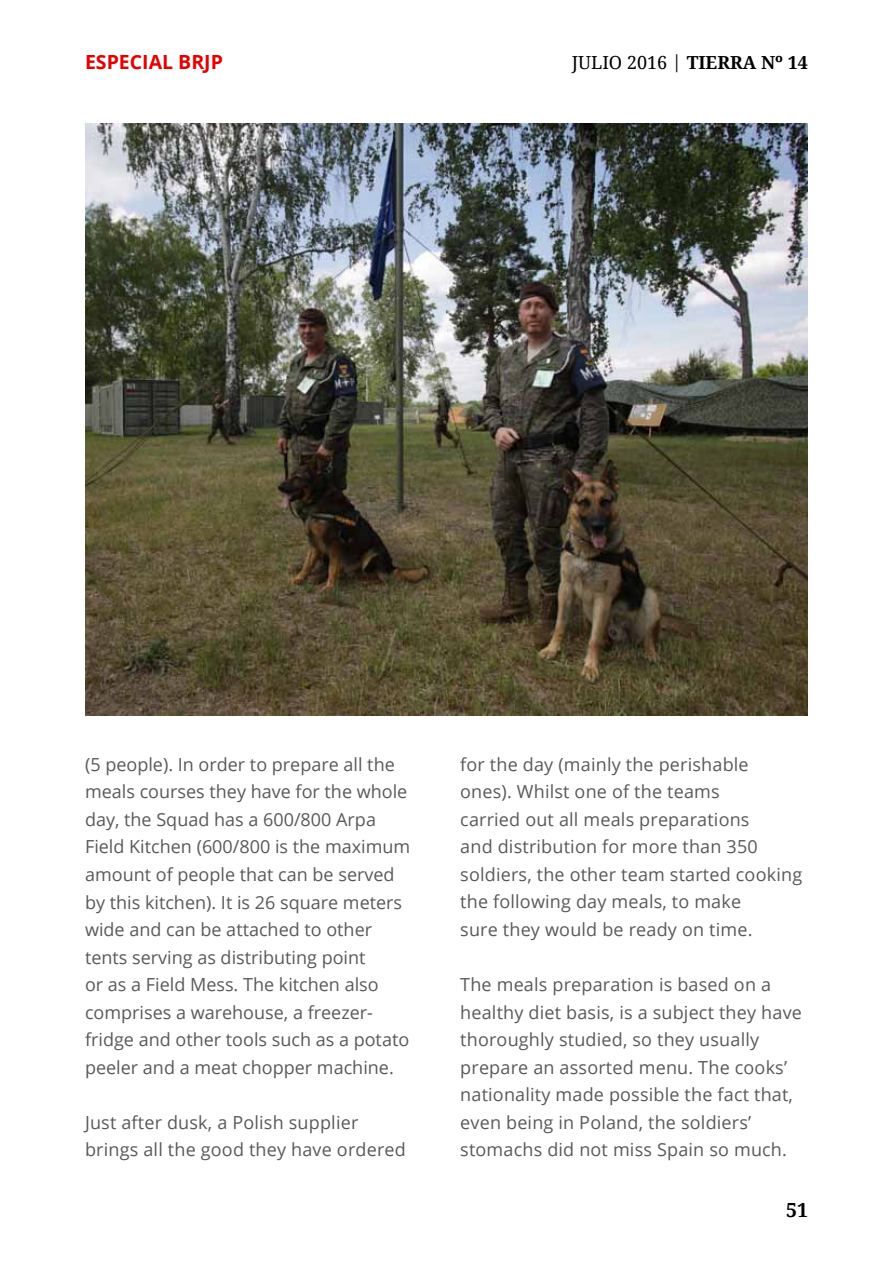
<style>
.page{position:relative;width:893px;height:1263px;background:#fff}
.page>*{position:absolute;margin:0;border:0;box-sizing:border-box;transform-origin:0 0}
.t1{font:700 19.5px "Open Sans";color:#e60000}
.t2{font:700 19.5px "Droid Serif";color:#000}
.t3{font:18px/27.6px "Open Sans";letter-spacing:.01em;color:#58595b}
.t4{font:18px "Droid Serif";color:#000}
.s1{font-weight:700}
</style>
<div class="page">
<img style="left:85px;top:123px;width:723px;height:593px">
<p class="t1" style="left:85px;top:48px;width:139px">ESPECIAL BRJP</p>
<p class="t4" style="left:572px;top:52px;width:238px">JULIO 2016 | <span class="s1">TIERRA Nº 14</span></p>
<p class="t3" style="left:85px;top:750px;width:327px">(5 people). In order to prepare all the meals courses they have for the whole day, the Squad has a 600/800 Arpa Field Kitchen (600/800 is the maximum amount of people that can be served by this kitchen). It is 26 square meters wide and can be attached to other tents serving as distributing point<br>or as a Field Mess. The kitchen also comprises a warehouse, a freezer&shy;fridge and other tools such as a potato peeler and a meat chopper machine.</p>
<p class="t3" style="left:85px;top:1108px;width:322px">Just after dusk, a Polish supplier brings all the good they have ordered</p>
<p class="t3" style="left:460px;top:750px;width:343px">for the day (mainly the perishable ones). Whilst one of the teams<br>carried out all meals preparations<br>and distribution for more than 350 soldiers, the other team started cooking the following day meals, to make<br>sure they would be ready on time.</p>
<p class="t3" style="left:460px;top:970px;width:343px">The meals preparation is based on a healthy diet basis, is a subject they have thoroughly studied, so they usually prepare an assorted menu. The cooks’ nationality made possible the fact that, even being in Poland, the soldiers’ stomachs did not miss Spain so much.</p>
<p class="t2" style="left:786px;top:1199px;width:23px">51</p>
</div>
